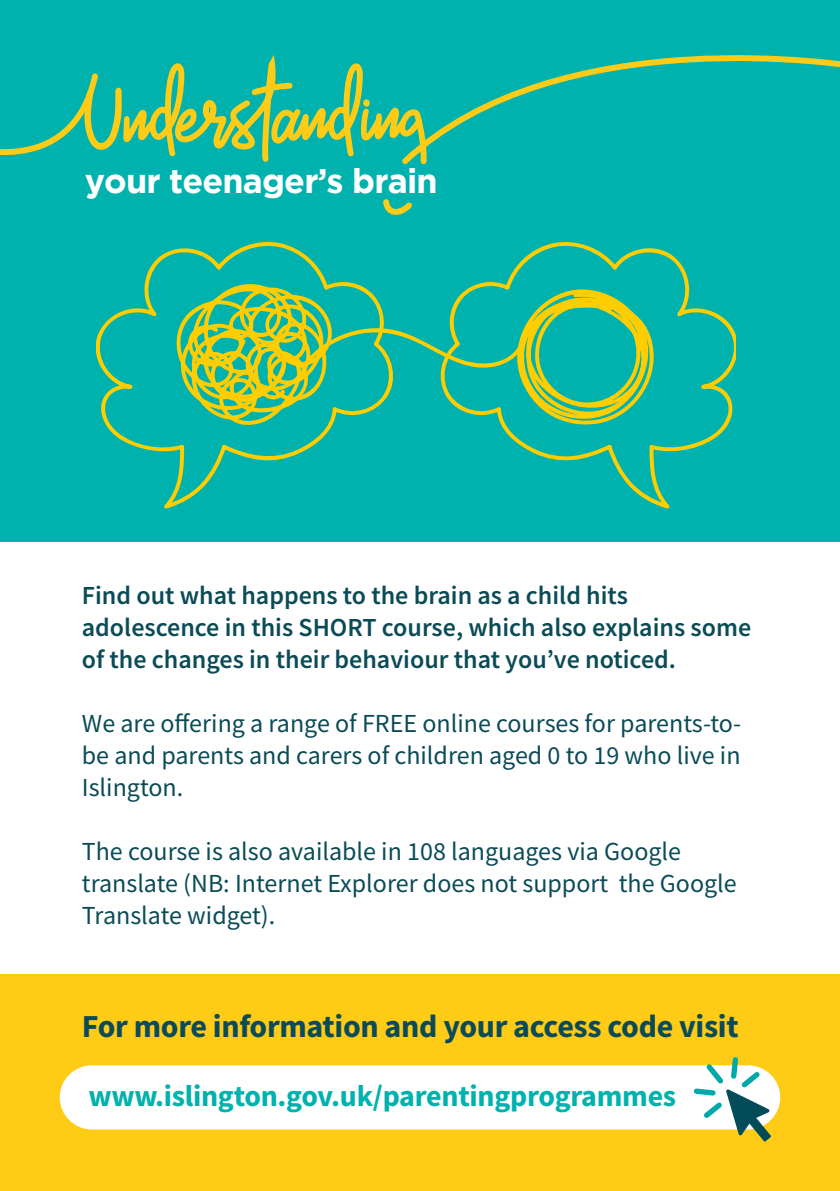
<style>
.page{position:relative;width:840px;height:1191px;background:#fff}
.page>*{position:absolute;margin:0;border:0;box-sizing:border-box;transform-origin:0 0}
.t1{font:700 34px "Gotham";letter-spacing:-.025em;color:#fff}
.t2{font:700 32px "Source Sans Pro";letter-spacing:-.01em;color:#0a4b57}
.t3{font:700 30px "Source Sans Pro";letter-spacing:-.01em;color:#00b2ae}
.t4{font:26px/32px "Source Sans Pro";color:#0a4b57;text-align:justify}
.t5{font:600 26px/32px "Source Sans Pro";color:#0a4b57}
</style>
<div class="page">
<div style="left:0;top:0;width:839px;height:541px;background:#00b2ae"></div>
<svg style="left:383px;top:199px;width:29px;height:16px"></svg>
<svg style="left:429px;top:55px;width:410px;height:90px"></svg>
<svg style="left:0;top:55px;width:429px;height:110px"></svg>
<svg style="left:502px;top:242px;width:233px;height:267px"></svg>
<svg style="left:96px;top:241px;width:236px;height:268px"></svg>
<svg style="left:174px;top:281px;width:489px;height:145px"></svg>
<div style="left:0;top:974px;width:839px;height:217px;background:#fecb17"></div>
<div style="left:60px;top:1065px;width:719px;height:64px;background:#fff;border-radius:32px"></div>
<svg style="left:690px;top:1057px;width:82px;height:85px"></svg>
<p class="t1" style="left:85px;top:161px;width:354px">your teenager’s brain</p>
<p class="t5" style="left:82px;top:579px;width:670px">Find out what happens to the brain as a child hits adolescence in this SHORT course, which also explains some of the changes in their behaviour that you’ve noticed.</p>
<p class="t4" style="left:82px;top:707px;width:660px">We are offering a range of FREE online courses for parents-to&shy;be and parents and carers of children aged 0 to 19 who live in Islington.</p>
<p class="t4" style="left:82px;top:835px;width:656px;text-align:left">The course is also available in 108 languages via Google translate (NB: Internet Explorer does not support the Google<br>Translate widget).</p>
<p class="t2" style="left:82px;top:1004px;width:658px">For more information and your access code visit</p>
<p class="t3" style="left:88px;top:1075px;width:589px">www.islington.gov.uk/parentingprogrammes</p>
</div>
